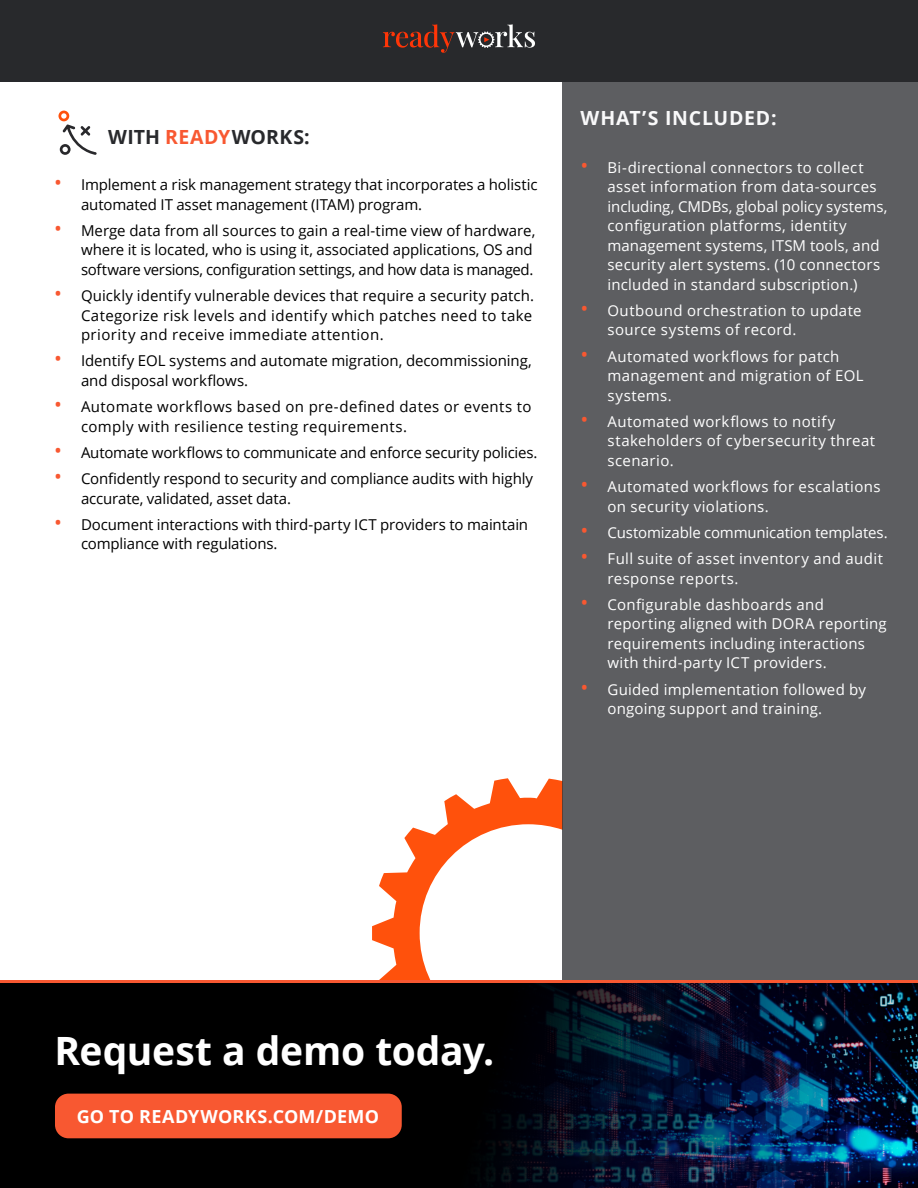
<style>
.page{position:relative;width:918px;height:1188px;background:#fff}
.page>*{position:absolute;margin:0;border:0;box-sizing:border-box;transform-origin:0 0}
.t1{font:700 39px "Open Sans";letter-spacing:-.01em;color:#fff}
.t2{font:700 19.5px "Open Sans";letter-spacing:.02em;color:#28292c}
.t3{font:700 19.5px "Open Sans";letter-spacing:.035em;color:#f9f9fa}
.t4{font:700 18px "Open Sans";letter-spacing:.01em;color:#fff}
.t5{font:15px/19.5px "Open Sans";letter-spacing:.025em;color:#fff}
.t6{font:15px/19.5px "Open Sans";letter-spacing:-.005em;color:#000}
.t7{font:15px/19.5px "Open Sans";letter-spacing:.025em;color:#000}
.t8{font:15px "Open Sans";letter-spacing:-.01em;color:#fff}
.s1{color:#f85831}
.s2{font-size:21px;color:#f85831}
</style>
<div class="page">
<svg style="left:372px;top:778px;width:191px;height:202px"></svg>
<div style="left:563px;top:0;width:355px;height:1188px;background:#5d5e61"></div>
<svg style="left:58px;top:111px;width:39px;height:44px"></svg>
<div style="left:0;top:0;width:918px;height:81px;background:#28292c"></div>
<svg style="left:383px;top:24px;width:152px;height:29px"></svg>
<img style="left:0;top:983px;width:918px;height:205px">
<div style="left:58px;top:1035px;width:448px;height:53px;background:#000"></div>
<hr style="left:0;top:980px;width:918px;height:3px;background:#f85831">
<div style="left:55px;top:1094px;width:347px;height:44px;background:#f85831;border-radius:14px"></div>
<p class="t2" style="left:108px;top:124px;width:203px">WITH <span class="s1">READY</span>WORKS:</p>
<p class="t6" style="left:81px;top:175px;width:458px;text-indent:-27px"><span class="s2">•</span> Implement a risk management strategy that incorporates a holistic automated IT asset management (ITAM) program.</p>
<p class="t6" style="left:81px;top:220px;width:456px;text-indent:-27px"><span class="s2">•</span> Merge data from all sources to gain a real-time view of hardware, where it is located, who is using it, associated applications, OS and software versions, configuration settings, and how data is managed.</p>
<p class="t7" style="left:81px;top:286px;width:455px;text-indent:-27px"><span class="s2">•</span> Quickly identify vulnerable devices that require a security patch.<br>Categorize risk levels and identify which patches need to take priority and receive immediate attention.</p>
<p class="t6" style="left:81px;top:351px;width:453px;text-indent:-27px"><span class="s2">•</span> Identify EOL systems and automate migration, decommissioning, and disposal workflows.</p>
<p class="t7" style="left:81px;top:397px;width:452px;text-indent:-27px"><span class="s2">•</span> Automate workflows based on pre-defined dates or events to comply with resilience testing requirements.</p>
<p class="t6" style="left:54px;top:442px;width:485px"><span class="s2">•</span> Automate workflows to communicate and enforce security policies.</p>
<p class="t6" style="left:81px;top:469px;width:454px;text-indent:-27px"><span class="s2">•</span> Confidently respond to security and compliance audits with highly accurate, validated, asset data.</p>
<p class="t6" style="left:81px;top:514px;width:449px;text-indent:-27px"><span class="s2">•</span> Document interactions with third-party ICT providers to maintain compliance with regulations.</p>
<p class="t3" style="left:580px;top:105px;width:198px">WHAT’S INCLUDED:</p>
<p class="t5" style="left:608px;top:157px;width:281px;text-indent:-27px"><span class="s2">•</span> Bi-directional connectors to collect asset information from data-sources including, CMDBs, global policy systems, configuration platforms, identity management systems, ITSM tools, and security alert systems. (10 connectors included in standard subscription.)</p>
<p class="t5" style="left:608px;top:300px;width:256px;text-indent:-27px"><span class="s2">•</span> Outbound orchestration to update source systems of record.</p>
<p class="t5" style="left:608px;top:346px;width:258px;text-indent:-27px"><span class="s2">•</span> Automated workflows for patch management and migration of EOL systems.</p>
<p class="t5" style="left:608px;top:411px;width:269px;text-indent:-27px"><span class="s2">•</span> Automated workflows to notify stakeholders of cybersecurity threat scenario.</p>
<p class="t5" style="left:608px;top:477px;width:275px;text-indent:-27px"><span class="s2">•</span> Automated workflows for escalations on security violations.</p>
<p class="t8" style="left:580px;top:522px;width:309px"><span class="s2">•</span> Customizable communication templates.</p>
<p class="t5" style="left:608px;top:549px;width:277px;text-indent:-27px"><span class="s2">•</span> Full suite of asset inventory and audit response reports.</p>
<p class="t5" style="left:608px;top:594px;width:281px;text-indent:-27px"><span class="s2">•</span> Configurable dashboards and reporting aligned with DORA reporting requirements including interactions with third-party ICT providers.</p>
<p class="t5" style="left:608px;top:679px;width:260px;text-indent:-27px"><span class="s2">•</span> Guided implementation followed by ongoing support and training.</p>
<p class="t1" style="left:54px;top:1023px;width:441px">Request a demo today.</p>
<p class="t4" style="left:77px;top:1103px;width:304px">GO TO READYWORKS.COM/DEMO</p>
</div>
